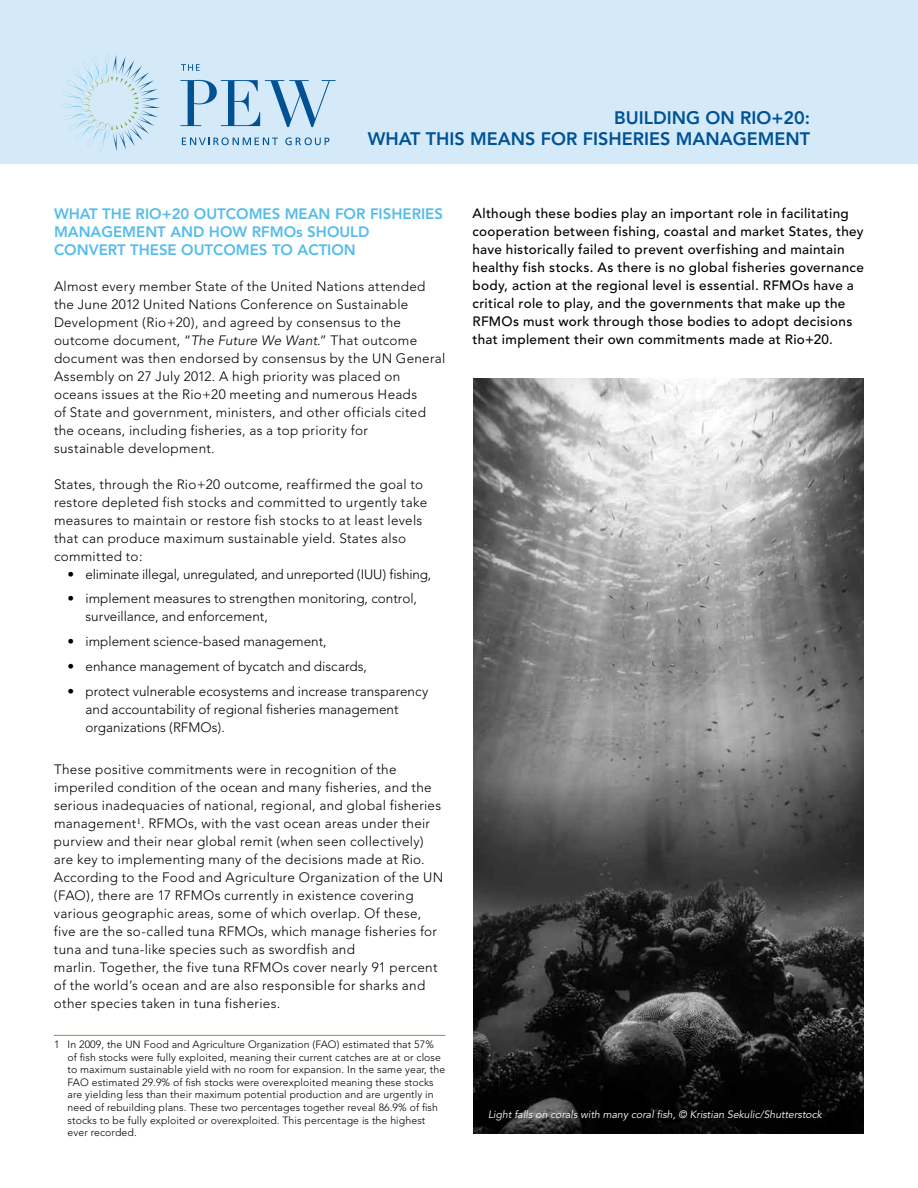
<style>
.page{position:relative;width:918px;height:1188px;background:#fff}
.page>*{position:absolute;margin:0;border:0;box-sizing:border-box;transform-origin:0 0}
.t1{font:800 18px "Avenir";color:#005295}
.t2{font:800 15px "Avenir";color:#54bceb}
.t3{font:300 13.5px/18px "Avenir";letter-spacing:.02em;color:#000}
.t4{font:500 13.5px/18px "Avenir";letter-spacing:.025em;color:#000}
.t5{font:300 13.5px/18px "Avenir";color:#000}
.t6{font:300 13.5px "Avenir";letter-spacing:-.01em;color:#000}
.t7{font:300 10.5px/12.6px "Avenir";letter-spacing:.01em;color:#000}
.t8{font:italic 10.5px "Avenir";color:#fff}
.s1{font-style:italic}
</style>
<div class="page">
<hr style="left:54px;top:1035px;width:392px;height:1px;background:#78a22f">
<div style="left:0;top:0;width:918px;height:163px;background:#d5eaf9"></div>
<svg style="left:180px;top:80px;width:156px;height:47px"></svg>
<svg style="left:61px;top:54px;width:99px;height:97px"></svg>
<svg style="left:182px;top:137px;width:96px;height:8px"></svg>
<svg style="left:285px;top:137px;width:44px;height:8px"></svg>
<svg style="left:181px;top:64px;width:19px;height:7px"></svg>
<img style="left:473px;top:378px;width:391px;height:756px">
<h1 class="t1" style="left:614px;top:107px;width:197px">BUILDING ON RIO+20:</h1>
<h1 class="t1" style="left:368px;top:128px;width:186px">WHAT THIS MEANS FOR</h1>
<h1 class="t1" style="left:583px;top:128px;width:178px">FISHERIES MANAGEME</h1>
<h1 class="t1" style="left:785px;top:128px;width:23px">NT</h1>
<p class="t2" style="left:54px;top:205px;width:195px">WHAT THE RIO+20 OUTCOME</p>
<p class="t2" style="left:272px;top:205px;width:75px">S MEAN FOR</p>
<p class="t2" style="left:370px;top:205px;width:75px">FISHERIES</p>
<p class="t2" style="left:54px;top:223px;width:71px">MANAGEME</p>
<p class="t2" style="left:145px;top:223px;width:226px">NT AND HOW RFMOS SHOULD</p>
<p class="t2" style="left:54px;top:241px;width:55px">CO NVERT</p>
<p class="t2" style="left:130px;top:241px;width:106px">THESE OUTCOME</p>
<p class="t2" style="left:259px;top:241px;width:98px">S TO ACTIO N</p>
<p class="t3" style="left:54px;top:277px;width:393px">Almost every member State of the United Nations attended the June 2012 United Nations Conference on Sustainable Development (Rio+20), and agreed by consensus to the outcome document, “<span class="s1">The Future We Want</span>.” That outcome document was then endorsed by consensus by the UN General Assembly on 27 July 2012. A high priority was placed on oceans issues at the Rio+20 meeting and numerous Heads<br>of State and government, ministers, and other officials cited the oceans, including fisheries, as a top priority for<br>sustainable development.</p>
<p class="t3" style="left:54px;top:475px;width:375px">States, through the Rio+20 outcome, reaffirmed the goal to restore depleted fish stocks and committed to urgently take measures to maintain or restore fish stocks to at least levels that can produce maximum sustainable yield. States also committed to:</p>
<p class="t6" style="left:68px;top:566px;width:365px">• eliminate illegal, unregulated, and unreported (IUU) fishing,</p>
<p class="t5" style="left:85px;top:590px;width:333px;text-indent:-18px">• implement measures to strengthen monitoring, control, surveillance, and enforcement,</p>
<p class="t3" style="left:68px;top:632px;width:261px">• implement science-based management,</p>
<p class="t5" style="left:68px;top:657px;width:301px">• enhance management of bycatch and discards,</p>
<p class="t5" style="left:85px;top:682px;width:344px;text-indent:-18px">• protect vulnerable ecosystems and increase transparency and accountability of regional fisheries management organizations (RFMOs).</p>
<p class="t3" style="left:54px;top:761px;width:391px">These positive commitments were in recognition of the imperiled condition of the ocean and many fisheries, and the serious inadequacies of national, regional, and global fisheries management<sup>1</sup>. RFMOs, with the vast ocean areas under their purview and their near global remit (when seen collectively) are key to implementing many of the decisions made at Rio.<br>According to the Food and Agriculture Organization of the UN (FAO), there are 17 RFMOs currently in existence covering various geographic areas, some of which overlap. Of these, five are the so-called tuna RFMOs, which manage fisheries for tuna and tuna-like species such as swordfish and<br>marlin. Together, the five tuna RFMOs cover nearly 91 percent of the world’s ocean and are also responsible for sharks and other species taken in tuna fisheries.</p>
<p class="t7" style="left:68px;top:1038px;width:379px;text-indent:-14px">1 In 2009, the UN Food and Agriculture Organization (FAO) estimated that 57% of fish stocks were fully exploited, meaning their current catches are at or close to maximum sustainable yield with no room for expansion. In the same year, the FAO estimated 29.9% of fish stocks were overexploited meaning these stocks are yielding less than their maximum potential production and are urgently in need of rebuilding plans. These two percentages together reveal 86.9% of fish stocks to be fully exploited or overexploited. This percentage is the highest ever recorded.</p>
<p class="t4" style="left:472px;top:204px;width:393px">Although these bodies play an important role in facilitating cooperation between fishing, coastal and market States, they have historically failed to prevent overfishing and maintain healthy fish stocks. As there is no global fisheries governance body, action at the regional level is essential. RFMOs have a critical role to play, and the governments that make up the RFMOs must work through those bodies to adopt decisions that implement their own commitments made at Rio+20.</p>
<p class="t8" style="left:488px;top:1109px;width:335px">Light falls on corals with many coral fish, © Kristian Sekulic/Shutterstock</p>
</div>
